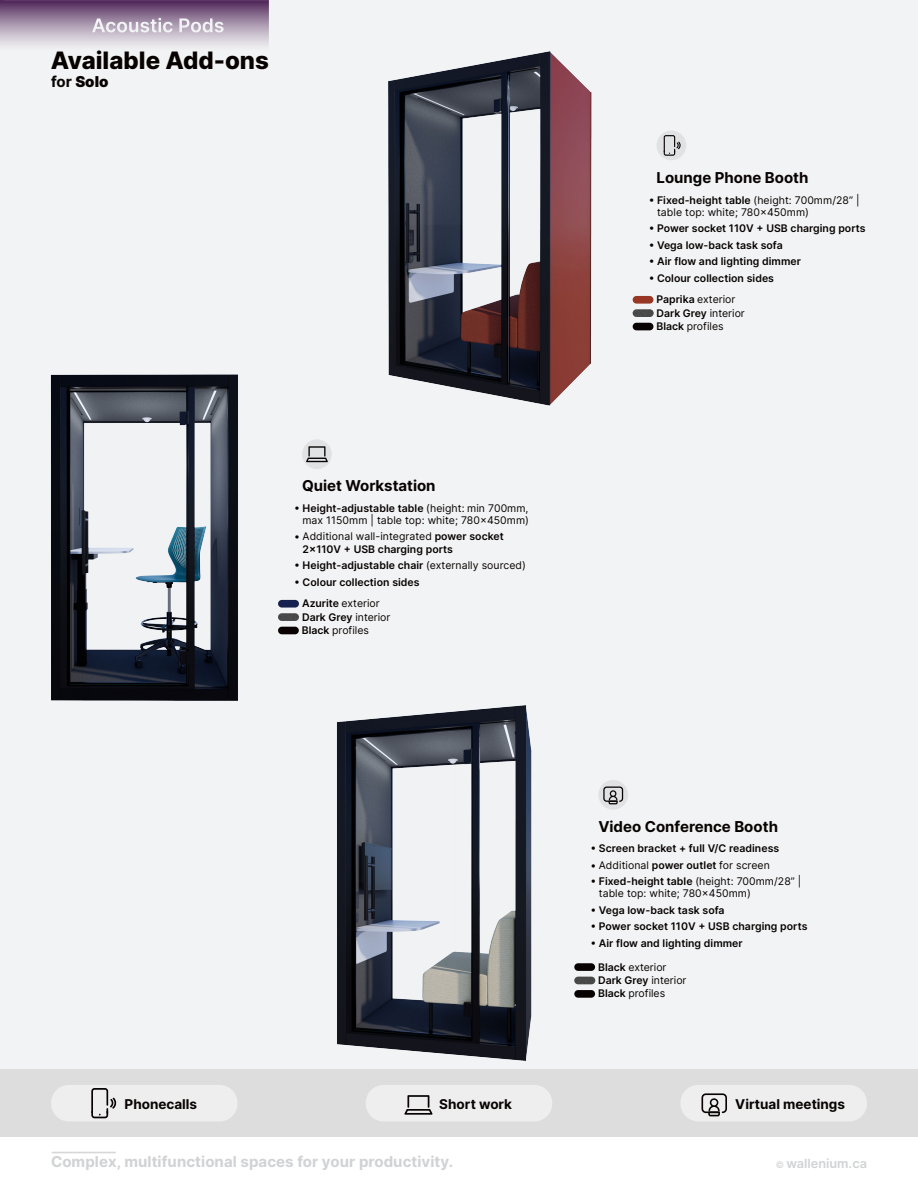
<style>
.page{position:relative;width:918px;height:1188px;background:#fff}
.page>*{position:absolute;margin:0;border:0;box-sizing:border-box;transform-origin:0 0}
.t1{font:800 24px "Inter";color:#080302}
.t2{font:700 15px "Inter";color:#080302}
.t3{font:700 15px "Inter";letter-spacing:.005em;color:#d1d2d4}
.t4{font:900 15px "Inter";color:#080302}
.t5{font:700 13.5px "Inter";color:#080302}
.t6{font:600 12.75px "Inter";color:#d1d2d4}
.t7{font:10.5px/13.4px "Inter";letter-spacing:.005em;color:#080302}
.t8{font:600 10.5px/12.6px "Inter";letter-spacing:.005em;color:#080302}
.s1{font-weight:700}
.s2{font-weight:600}
.s3{font-weight:400}
.s4{font-weight:400;font-size:9px}
</style>
<div class="page">
<div style="left:0;top:0;width:918px;height:1137px;background:#f2f3f4"></div>
<div style="left:0;top:1069px;width:918px;height:68px;background:#dedddd"></div>
<div style="left:680px;top:1085px;width:187px;height:36px;background:#eee;border-radius:18px"></div>
<svg style="left:701px;top:1093px;width:26px;height:23px"></svg>
<div style="left:51px;top:1085px;width:187px;height:36px;background:#eee;border-radius:18px"></div>
<svg style="left:91px;top:1088px;width:26px;height:30px"></svg>
<div style="left:366px;top:1085px;width:186px;height:36px;background:#eee;border-radius:18px"></div>
<svg style="left:404px;top:1095px;width:29px;height:20px"></svg>
<svg style="left:598px;top:780px;width:30px;height:30px"></svg>
<svg style="left:603px;top:787px;width:20px;height:17px"></svg>
<svg style="left:657px;top:131px;width:29px;height:29px"></svg>
<svg style="left:664px;top:135px;width:17px;height:21px"></svg>
<div style="left:302px;top:439px;width:30px;height:30px;background:linear-gradient(to right,#e1e3e5,#e1e3e5);border-radius:50%"></div>
<svg style="left:306px;top:446px;width:22px;height:16px"></svg>
<div style="left:633px;top:296px;width:20px;height:8px;background:#973724;border-radius:4px"></div>
<img style="left:633px;top:309px;width:21px;height:8px;border-radius:4px">
<div style="left:633px;top:323px;width:20px;height:7px;background:#080302;border-radius:4px"></div>
<img style="left:574px;top:977px;width:21px;height:7px;border-radius:4px">
<div style="left:574px;top:990px;width:21px;height:8px;background:#080302;border-radius:4px"></div>
<div style="left:574px;top:963px;width:21px;height:8px;background:#080302;border-radius:4px"></div>
<div style="left:278px;top:600px;width:21px;height:8px;background:#17214f;border-radius:4px"></div>
<img style="left:278px;top:613px;width:21px;height:8px;border-radius:4px">
<div style="left:278px;top:627px;width:21px;height:7px;background:#080302;border-radius:4px"></div>
<img style="left:388px;top:51px;width:203px;height:355px">
<img style="left:337px;top:705px;width:195px;height:356px">
<img style="left:51px;top:374px;width:187px;height:327px">
<svg style="left:0;top:0;width:269px;height:46px"></svg>
<hr style="left:52px;top:1152px;width:64px;height:1px;background:#d1d2d4">
<h1 class="t1" style="left:51px;top:43px;width:219px">Available Add-ons</h1>
<h2 class="t4" style="left:51px;top:71px;width:59px"><span class="s1">for</span> Solo</h2>
<h2 class="t2" style="left:302px;top:474px;width:135px">Quiet Workstation</h2>
<p class="t7" style="left:295px;top:502px;width:236px;line-height:12px;text-align:right"><span class="s2">• Height-adjustable table</span> (height: min 700mm, max 1150mm | table top: white; 780x450mm)</p>
<p class="t8" style="left:303px;top:530px;width:203px;text-indent:-8px">• <span class="s3">Additional wall-integrated</span> power socket<br>2x110V + USB charging ports</p>
<p class="t8" style="left:295px;top:559px;width:233px">• Height-adjustable chair <span class="s3">(externally sourced)</span></p>
<p class="t8" style="left:295px;top:575px;width:126px">• Colour collection sides</p>
<p class="t7" style="left:302px;top:596px;width:90px"><span class="s2">Azurite</span> exterior<br><span class="s2">Dark Grey</span> interior<br><span class="s2">Black</span> profiles</p>
<h2 class="t2" style="left:657px;top:167px;width:154px">Lounge Phone Booth</h2>
<p class="t7" style="left:657px;top:194px;width:204px;line-height:12px;text-indent:-8px"><span class="s2">• Fixed-height table</span> (height: 700mm/28” | table top: white; 780x450mm)</p>
<p class="t8" style="left:649px;top:222px;width:218px">• Power socket 110V + USB charging ports</p>
<p class="t8" style="left:649px;top:239px;width:135px">• Vega low-back task sofa</p>
<p class="t8" style="left:649px;top:255px;width:153px">• Air flow and lighting dimmer</p>
<p class="t8" style="left:649px;top:272px;width:126px">• Colour collection sides</p>
<p class="t7" style="left:657px;top:293px;width:90px"><span class="s2">Paprika</span> exterior<br><span class="s2">Dark Grey</span> interior<br><span class="s2">Black</span> profiles</p>
<h2 class="t2" style="left:598px;top:815px;width:181px">Video Conference Booth</h2>
<p class="t8" style="left:591px;top:842px;width:190px">• Screen bracket + full V/C readiness</p>
<p class="t7" style="left:591px;top:858px;width:180px"><span class="s2">•</span> Additional <span class="s2">power outlet</span> for screen</p>
<p class="t7" style="left:599px;top:875px;width:204px;line-height:12px;text-indent:-8px"><span class="s2">• Fixed-height table</span> (height: 700mm/28” | table top: white; 780x450mm)</p>
<p class="t8" style="left:591px;top:903px;width:135px">• Vega low-back task sofa</p>
<p class="t8" style="left:591px;top:920px;width:218px">• Power socket 110V + USB charging ports</p>
<p class="t8" style="left:591px;top:936px;width:153px">• Air flow and lighting dimmer</p>
<p class="t7" style="left:598px;top:960px;width:90px"><span class="s2">Black</span> exterior<br><span class="s2">Dark Grey</span> interior<br><span class="s2">Black</span> profiles</p>
<p class="t5" style="left:125px;top:1094px;width:74px">Phonecalls</p>
<p class="t5" style="left:439px;top:1094px;width:74px">Short work</p>
<p class="t5" style="left:735px;top:1094px;width:111px">Virtual meetings</p>
<h2 class="t3" style="left:51px;top:1150px;width:404px">Complex, multifunctional spaces for your productivity.</h2>
<p class="t6" style="left:776px;top:1154px;width:93px"><span class="s4">©</span> wallenium.ca</p>
</div>
